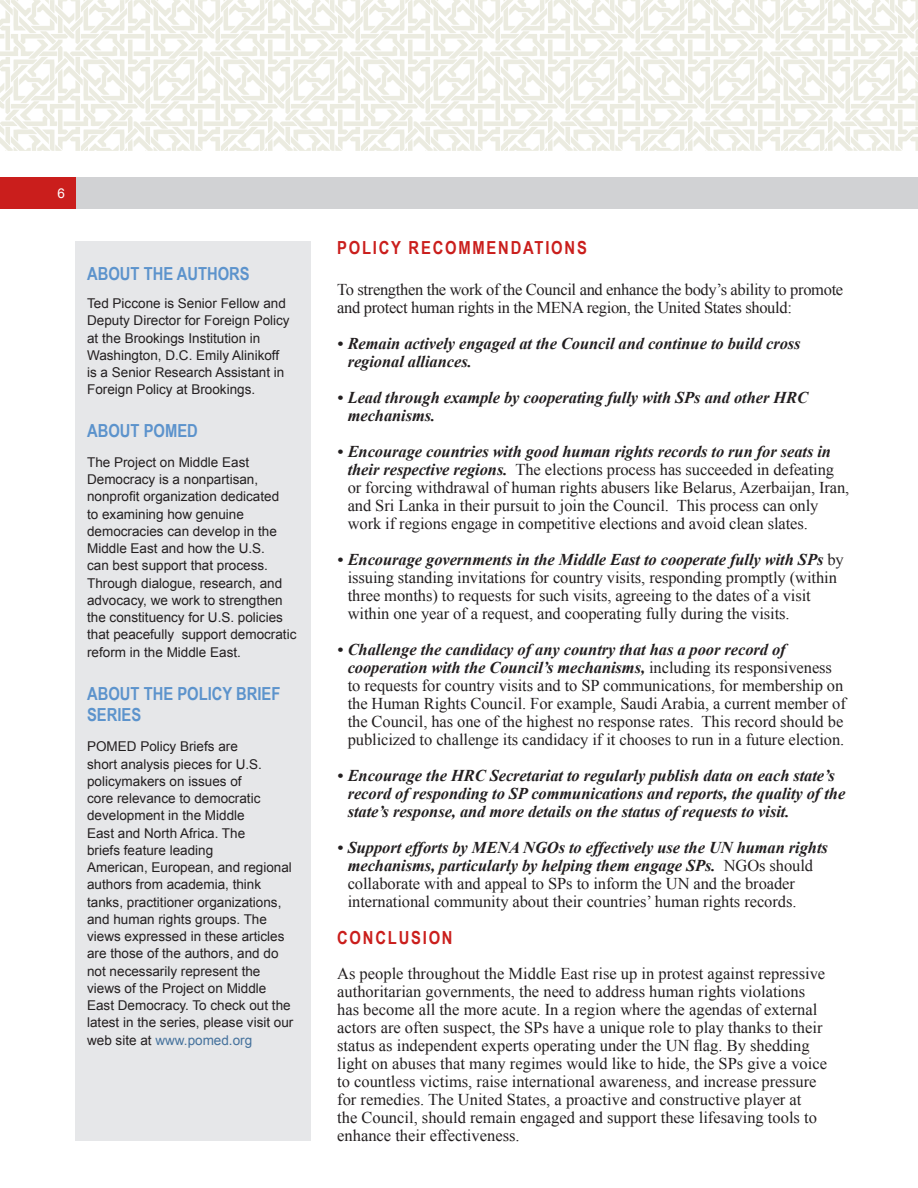
<style>
.page{position:relative;width:918px;height:1188px;background:#fff}
.page>*{position:absolute;margin:0;border:0;box-sizing:border-box;transform-origin:0 0}
.title_subheading{font:700 18px "Arial Narrow";letter-spacing:.1em;color:#ca1e1c}
.title-sidebar{font:700 18px "Arial Narrow";color:#5c93cc}
.sidebar-txt{font:700 18px "Arial Narrow";color:#5c93cc}
.Bullet_Nested_Black{font:16.5px/18px "Times New Roman";letter-spacing:-.005em;color:#231f20}
.timesRoman-11_12txt{font:16.5px/18px "Times New Roman";color:#231f20}
.Bullet_Nested_Black-2{font:italic 700 16.5px/18px "Times New Roman";letter-spacing:-.005em;color:#231f20}
.timesRoman-11_12txt-2{font:16.5px/18px "Times New Roman";letter-spacing:-.02em;color:#231f20}
.sidebar-txt-2{font:13.5px/17.2px "Arial";color:#231f20}
.t1{font:13.5px "Arial";color:#fff}
.s1{color:#44719c}
.s2{font-weight:700;font-style:italic}
</style>
<div class="page">
<div style="left:76px;top:177px;width:842px;height:31px;background:#d1d2d4"></div>
<div style="left:0;top:177px;width:76px;height:31px;background:#ca1e1c"></div>
<svg style="left:0;top:0;width:918px;height:151px"></svg>
<div style="left:76px;top:241px;width:235px;height:900px;background:#e6e7e9"></div>
<p class="t1" style="left:58px;top:185px;width:9px">6</p>
<p class="title-sidebar" style="left:87px;top:260px;width:12px">ABOUT</p>
<p class="title-sidebar" style="left:144px;top:260px;width:45px">TH E AUTHORS</p>
<p class="sidebar-txt-2" style="left:87px;top:295px;width:204px">Ted Piccone is Senior Fellow and<br>Deputy Director for Foreign Policy at the Brookings Institution in<br>Washington, D.C. Emily Alinikoff is a Senior Research Assistant in<br>Foreign Policy at Brookings.</p>
<p class="title-sidebar" style="left:87px;top:417px;width:12px">ABOUT</p>
<p class="title-sidebar" style="left:144px;top:417px;width:54px">POMED</p>
<p class="sidebar-txt-2" style="left:87px;top:454px;width:211px">The Project on Middle East<br>Democracy is a nonpartisan, nonprofit organization dedicated<br>to examining how genuine democracies can develop in the<br>Middle East and how the U.S.<br>can best support that process.<br>Through dialogue, research, and advocacy, we work to strengthen the constituency for U.S. policies that peacefully support democratic reform in the Middle East.</p>
<p class="sidebar-txt" style="left:87px;top:680px;width:12px">ABOUT</p>
<p class="sidebar-txt" style="left:144px;top:680px;width:53px">THE POLIC</p>
<p class="sidebar-txt" style="left:222px;top:680px;width:59px">Y BRIEF</p>
<p class="sidebar-txt" style="left:87px;top:701px;width:54px">SERIES</p>
<p class="sidebar-txt-2" style="left:87px;top:738px;width:208px">POMED Policy Briefs are<br>short analysis pieces for U.S. policymakers on issues of<br>core relevance to democratic development in the Middle<br>East and North Africa. The<br>briefs feature leading<br>American, European, and regional authors from academia, think tanks, practitioner organizations, and human rights groups. The views expressed in these articles are those of the authors, and do not necessarily represent the views of the Project on Middle<br>East Democracy. To check out the latest in the series, please visit our web site at <span class="s1">www.pomed.org</span></p>
<p class="title_subheading" style="left:337px;top:234px;width:251px">POLICY RECOMMENDATIONS</p>
<p class="timesRoman-11_12txt-2" style="left:337px;top:280px;width:508px">To strengthen the work of the Council and enhance the body’s ability to promote and protect human rights in the MENA region, the United States should:</p>
<p class="Bullet_Nested_Black-2" style="left:348px;top:334px;width:455px;text-indent:-10px">• Remain actively engaged at the Council and continue to build cross regional alliances.</p>
<p class="Bullet_Nested_Black-2" style="left:348px;top:388px;width:462px;text-indent:-10px">• Lead through example by cooperating fully with SPs and other HRC mechanisms.</p>
<p class="Bullet_Nested_Black" style="left:348px;top:442px;width:503px;text-indent:-10px"><span class="s2">• Encourage countries with good human rights records to run for seats in their respective regions.</span> The elections process has succeeded in defeating or forcing withdrawal of human rights abusers like Belarus, Azerbaijan, Iran, and Sri Lanka in their pursuit to join the Council. This process can only work if regions engage in competitive elections and avoid clean slates.</p>
<p class="Bullet_Nested_Black" style="left:348px;top:550px;width:498px;text-indent:-10px"><span class="s2">• Encourage governments in the Middle East to cooperate fully with SPs</span> by issuing standing invitations for country visits, responding promptly (within three months) to requests for such visits, agreeing to the dates of a visit within one year of a request, and cooperating fully during the visits.</p>
<p class="Bullet_Nested_Black" style="left:348px;top:640px;width:500px;text-indent:-10px"><span class="s2">• Challenge the candidacy of any country that has a poor record of cooperation with the Council’s mechanisms,</span> including its responsiveness to requests for country visits and to SP communications, for membership on the Human Rights Council. For example, Saudi Arabia, a current member of the Council, has one of the highest no response rates. This record should be publicized to challenge its candidacy if it chooses to run in a future election.</p>
<p class="Bullet_Nested_Black-2" style="left:348px;top:766px;width:499px;text-indent:-10px">• Encourage the HRC Secretariat to regularly publish data on each state’s record of responding to SP communications and reports, the quality of the state’s response, and more details on the status of requests to visit.</p>
<p class="Bullet_Nested_Black" style="left:348px;top:838px;width:482px;text-indent:-10px"><span class="s2">• Support efforts by MENA NGOs to effectively use the UN human rights mechanisms, particularly by helping them engage SPs.</span> NGOs should collaborate with and appeal to SPs to inform the UN and the broader international community about their countries’ human rights records.</p>
<p class="title_subheading" style="left:337px;top:924px;width:117px">CONCLUSION</p>
<p class="timesRoman-11_12txt" style="left:337px;top:964px;width:491px">As people throughout the Middle East rise up in protest against repressive authoritarian governments, the need to address human rights violations has become all the more acute. In a region where the agendas of external actors are often suspect, the SPs have a unique role to play thanks to their status as independent experts operating under the UN flag. By shedding light on abuses that many regimes would like to hide, the SPs give a voice to countless victims, raise international awareness, and increase pressure for remedies. The United States, a proactive and constructive player at<br>the Council, should remain engaged and support these lifesaving tools to enhance their effectiveness.</p>
</div>
